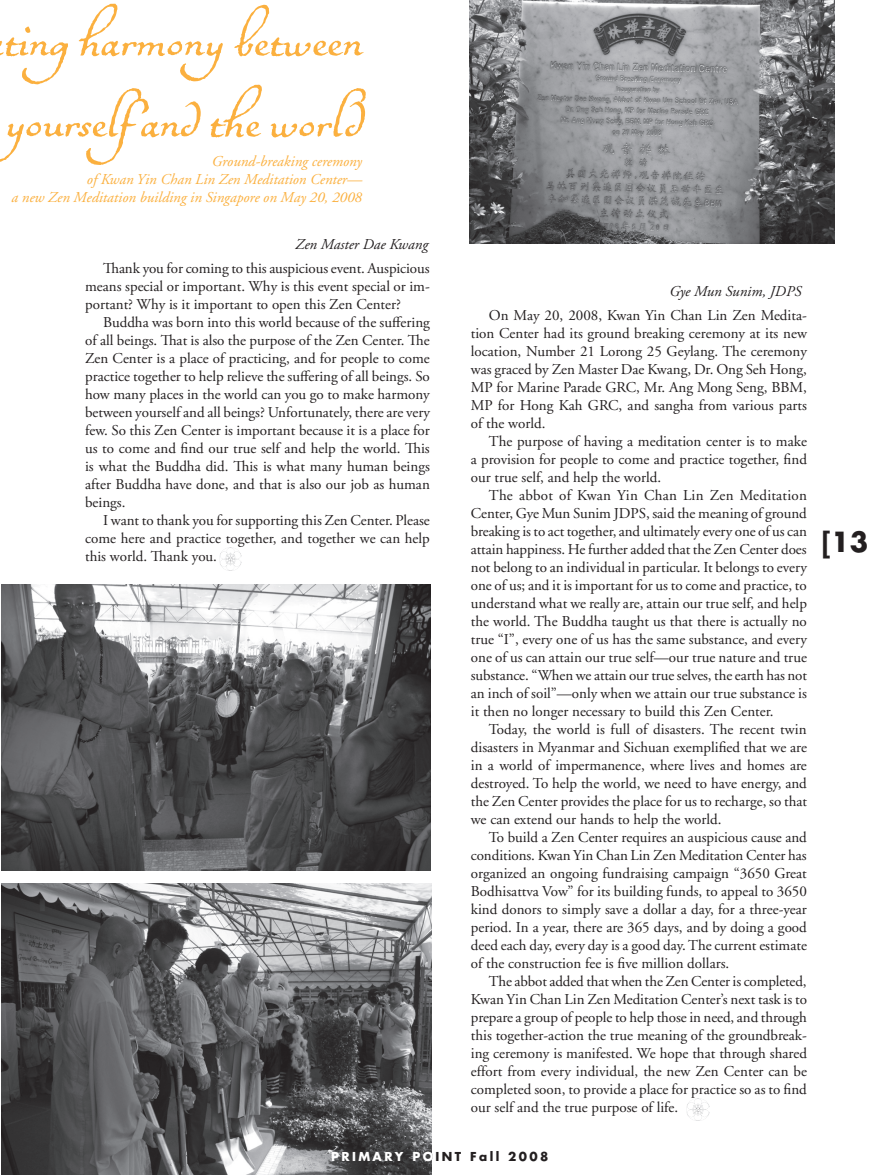
<style>
.page{position:relative;width:878px;height:1175px;background:#fff}
.page>*{position:absolute;margin:0;border:0;box-sizing:border-box;transform-origin:0 0}
.t1{font:67.5px/81px "Ballerino ITC";color:#fbb03f}
.t2{font:700 27px "Futura";color:#231f20}
.t3{font:15px/18px "Adobe Garamond";color:#231f20;text-align:justify}
.t4{font:15px/18px "Adobe Garamond Pro";color:#231f20;text-align:justify}
.t5{font:italic 15px/18px "Adobe Garamond";color:#fbb03f;text-align:right}
.t6{font:italic 15px "Adobe Garamond Pro";color:#231f20}
.t7{font:700 12px "Futura";letter-spacing:.2em;color:#231f20}
.s1{color:#fff}
</style>
<div class="page">
<img style="left:687px;top:1098px;width:22px;height:22px">
<img style="left:2px;top:584px;width:428px;height:286px">
<img style="left:2px;top:883px;width:429px;height:291px">
<img style="left:469px;top:0;width:365px;height:243px">
<img style="left:220px;top:548px;width:22px;height:21px">
<h1 class="t1" style="left:4px;top:-9px;width:361px">ting harmony between yourselfand the world</h1>
<p class="t5" style="left:12px;top:152px;width:352px">Ground-breaking ceremony<br>of Kwan Yin Chan Lin Zen Meditation Center—<br>a new Zen Meditation building in Singapore on May 20, 2008</p>
<p class="t6" style="left:295px;top:236px;width:134px">Zen Master Dae Kwang</p>
<p class="t4" style="left:85px;top:260px;width:346px;text-indent:18px">Thank you for coming to this auspicious event. Auspicious means special or important. Why is this event special or im&shy;portant? Why is it important to open this Zen Center?</p>
<p class="t4" style="left:85px;top:314px;width:346px;text-indent:18px">Buddha was born into this world because of the suffering of all beings. That is also the purpose of the Zen Center. The Zen Center is a place of practicing, and for people to come practice together to help relieve the suffering of all beings. So how many places in the world can you go to make harmony between yourself and all beings? Unfortunately, there are very few. So this Zen Center is important because it is a place for us to come and find our true self and help the world. This is what the Buddha did. This is what many human beings after Buddha have done, and that is also our job as human beings.</p>
<p class="t4" style="left:85px;top:512px;width:346px;text-indent:18px">I want to thank you for supporting this Zen Center. Please come here and practice together, and together we can help this world. Thank you.</p>
<p class="t6" style="left:669px;top:282px;width:133px">Gye Mun Sunim, JDPS</p>
<p class="t3" style="left:471px;top:306px;width:337px;text-indent:18px">On May 20, 2008, Kwan Yin Chan Lin Zen Medita&shy;tion Center had its ground breaking ceremony at its new location, Number 21 Lorong 25 Geylang. The ceremony was graced by Zen Master Dae Kwang, Dr. Ong Seh Hong, MP for Marine Parade GRC, Mr. Ang Mong Seng, BBM, MP for Hong Kah GRC, and sangha from various parts of the world.</p>
<p class="t3" style="left:471px;top:432px;width:337px;text-indent:18px">The purpose of having a meditation center is to make a provision for people to come and practice together, find our true self, and help the world.</p>
<p class="t3" style="left:471px;top:486px;width:338px;text-indent:18px">The abbot of Kwan Yin Chan Lin Zen Meditation Center, Gye Mun Sunim JDPS, said the meaning of ground breaking is to act together, and ultimately every one of us can attain happiness. He further added that the Zen Center does not belong to an individual in particular. It belongs to every one of us; and it is important for us to come and practice, to understand what we really are, attain our true self, and help the world. The Buddha taught us that there is actually no true “I”, every one of us has the same substance, and every one of us can attain our true self—our true nature and true substance. “When we attain our true selves, the earth has not an inch of soil”—only when we attain our true substance is it then no longer necessary to build this Zen Center.</p>
<p class="t3" style="left:471px;top:720px;width:338px;text-indent:18px">Today, the world is full of disasters. The recent twin disasters in Myanmar and Sichuan exemplified that we are in a world of impermanence, where lives and homes are destroyed. To help the world, we need to have energy, and the Zen Center provides the place for us to recharge, so that we can extend our hands to help the world.</p>
<p class="t3" style="left:471px;top:828px;width:338px;text-indent:18px">To build a Zen Center requires an auspicious cause and conditions. Kwan Yin Chan Lin Zen Meditation Center has organized an ongoing fundraising campaign “3650 Great Bodhisattva Vow” for its building funds, to appeal to 3650 kind donors to simply save a dollar a day, for a three-year period. In a year, there are 365 days, and by doing a good deed each day, every day is a good day. The current estimate of the construction fee is five million dollars.</p>
<p class="t3" style="left:471px;top:972px;width:337px;text-indent:18px">The abbot added that when the Zen Center is completed, Kwan Yin Chan Lin Zen Meditation Center’s next task is to prepare a group of people to help those in need, and through this together-action the true meaning of the groundbreak&shy;ing ceremony is manifested. We hope that through shared effort from every individual, the new Zen Center can be completed soon, to provide a place for practice so as to find our self and the true purpose of life.</p>
<p class="t7" style="left:331px;top:1147px;width:219px"><span class="s1">PRIMARY PO</span>INT Fall 2008</p>
<h2 class="t2" style="left:821px;top:523px;width:48px">[13</h2>
</div>
